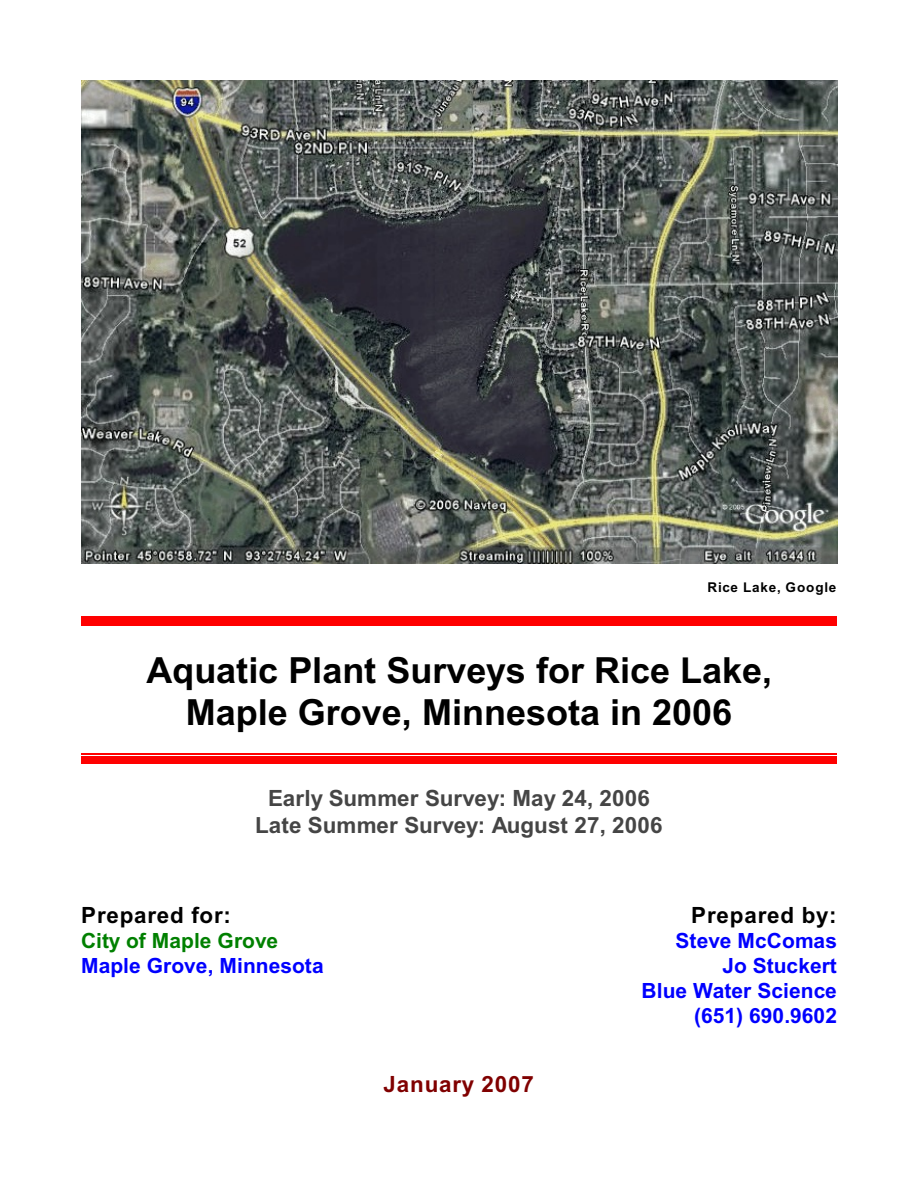
<style>
.page{position:relative;width:918px;height:1188px;background:#fff}
.page>*{position:absolute;margin:0;border:0;box-sizing:border-box;transform-origin:0 0}
.t1{font:700 36px/42.5px "Arial";color:#000;text-align:center}
.t2{font:700 22.35px/26.7px "Arial";letter-spacing:.005em;color:#454545;text-align:center}
.t3{font:700 22.35px "Arial";letter-spacing:.04em;color:#000}
.t4{font:700 22.35px "Arial";letter-spacing:.04em;color:#800000}
.t5{font:700 21px/24.9px "Arial";letter-spacing:.005em;color:#00f;text-align:right}
.t6{font:700 21px "Arial";color:#008000}
.t7{font:700 13.5px "Arial";letter-spacing:.065em;color:#000}
</style>
<div class="page">
<div style="left:81px;top:616px;width:756px;height:7px;background:#f00"></div>
<hr style="left:81px;top:625px;width:756px;height:1px;background:#f00">
<hr style="left:81px;top:754px;width:756px;height:1px;background:#f00">
<div style="left:81px;top:757px;width:756px;height:7px;background:#f00"></div>
<img style="left:81px;top:81px;width:756px;height:482px">
<p class="t7" style="left:707px;top:582px;width:130px">Rice Lake, Google</p>
<h1 class="t1" style="left:146px;top:652px;width:627px">Aquatic Plant Surveys for Rice Lake,<br>Maple Grove, Minnesota in 2006</h1>
<p class="t2" style="left:255px;top:787px;width:409px">Early Summer Survey: May 24, 2006<br>Late Summer Survey: August 27, 2006</p>
<p class="t3" style="left:81px;top:907px;width:151px">Prepared for:</p>
<p class="t3" style="left:691px;top:907px;width:147px">Prepared by:</p>
<p class="t6" style="left:81px;top:933px;width:199px">City of Maple Grove</p>
<p class="t5" style="left:676px;top:931px;width:163px">Steve McComas</p>
<p class="t5" style="left:81px;top:955px;width:244px">Maple Grove, Minnesota</p>
<p class="t5" style="left:642px;top:955px;width:197px">Jo Stuckert<br>Blue Water Science (651) 690.9602</p>
<p class="t4" style="left:383px;top:1076px;width:152px">January 2007</p>
</div>
